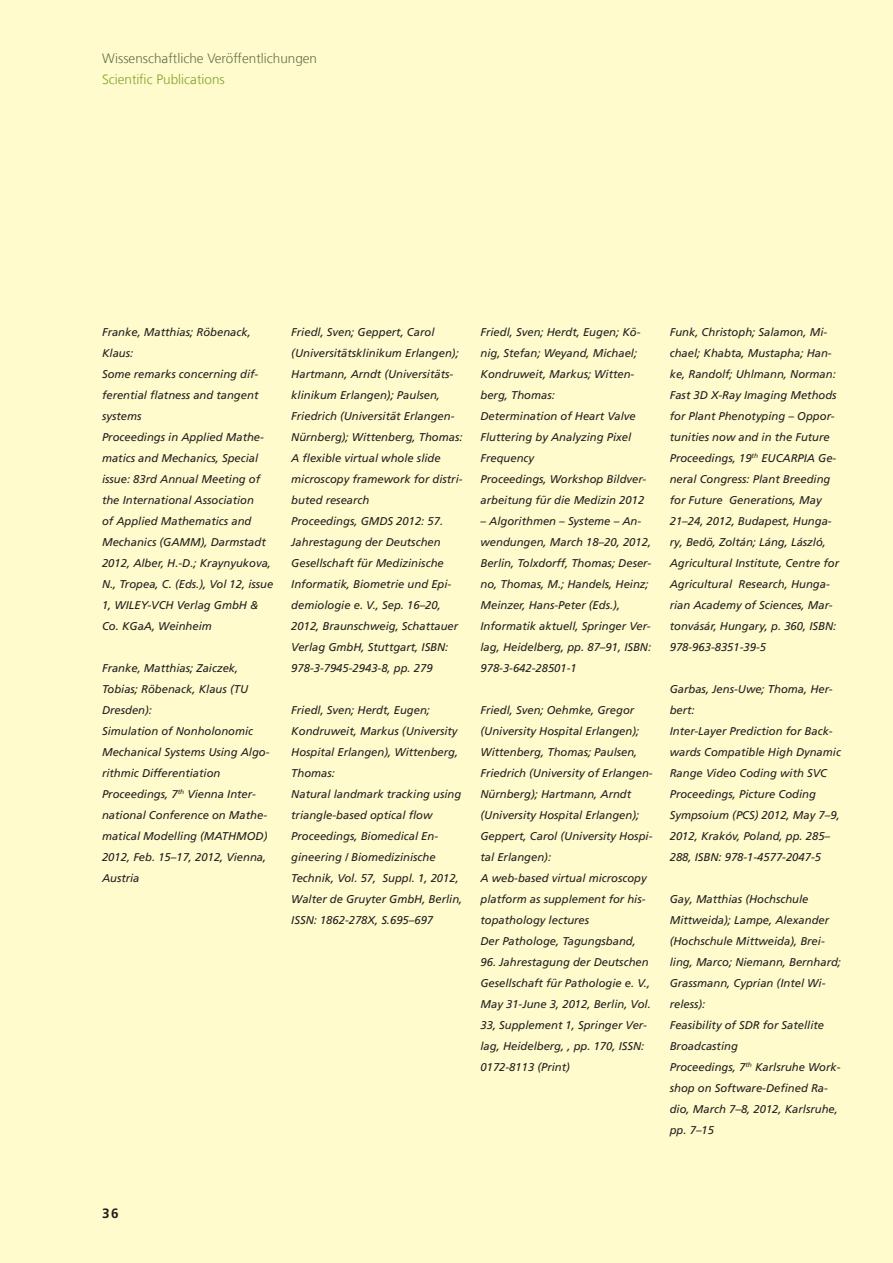
<style>
.page{position:relative;width:893px;height:1263px;background:#fffbcc}
.page>*{position:absolute;margin:0;border:0;box-sizing:border-box;transform-origin:0 0}
._06_Fließtext{font:300 13.5px "Frutiger LT Com";color:#657249}
._06_Fließtext-2{font:300 13.5px "Frutiger LT Com";color:#81a32a}
.t1{font:700 13.5px "Frutiger LT Com";color:#231f20}
._05_Marginalie_Bildu{font:italic 11.25px/21px "Frutiger LT Com";color:#231f20}
</style>
<div class="page">
<p class="_06_Fließtext" style="left:102px;top:50px;width:217px">Wissenschaftliche Veröffentlichungen</p>
<p class="_06_Fließtext-2" style="left:102px;top:71px;width:124px">Scientific Publications</p>
<p class="_05_Marginalie_Bildu" style="left:102px;top:322px;width:150px">Franke, Matthias; Röbenack,<br>Klaus:</p>
<p class="_05_Marginalie_Bildu" style="left:102px;top:364px;width:158px;text-align:justify">Some remarks concerning dif&shy;ferential flatness and tangent systems</p>
<p class="_05_Marginalie_Bildu" style="left:102px;top:427px;width:173px">Proceedings in Applied Mathe&shy;matics and Mechanics, Special issue: 83rd Annual Meeting of the International Association<br>of Applied Mathematics and<br>Mechanics (GAMM), Darmstadt<br>2012, Alber, H.-D.; Kraynyukova,<br>N., Tropea, C. (Eds.), Vol 12, issue<br>1, WILEY-VCH Verlag GmbH &amp;<br>Co. KGaA, Weinheim</p>
<p class="_05_Marginalie_Bildu" style="left:102px;top:658px;width:148px">Franke, Matthias; Zaiczek,<br>Tobias; Röbenack, Klaus (TU<br>Dresden):</p>
<p class="_05_Marginalie_Bildu" style="left:102px;top:721px;width:169px">Simulation of Nonholonomic<br>Mechanical Systems Using Algo&shy;rithmic Differentiation</p>
<p class="_05_Marginalie_Bildu" style="left:102px;top:784px;width:167px">Proceedings, 7<sup>th</sup> Vienna Inter&shy;national Conference on Mathe&shy;matical Modelling (MATHMOD)<br>2012, Feb. 15–17, 2012, Vienna,<br>Austria</p>
<p class="_05_Marginalie_Bildu" style="left:291px;top:322px;width:173px">Friedl, Sven; Geppert, Carol (Universitätsklinikum Erlangen); Hartmann, Arndt (Universitäts&shy;klinikum Erlangen); Paulsen, Friedrich (Universität Erlangen-Nürnberg); Wittenberg, Thomas:</p>
<p class="_05_Marginalie_Bildu" style="left:291px;top:448px;width:173px">A flexible virtual whole slide microscopy framework for distri&shy;buted research</p>
<p class="_05_Marginalie_Bildu" style="left:291px;top:511px;width:168px">Proceedings, GMDS 2012: 57.<br>Jahrestagung der Deutschen<br>Gesellschaft für Medizinische<br>Informatik, Biometrie und Epi&shy;demiologie e. V., Sep. 16–20,<br>2012, Braunschweig, Schattauer<br>Verlag GmbH, Stuttgart, ISBN:<br>978-3-7945-2943-8, pp. 279</p>
<p class="_05_Marginalie_Bildu" style="left:291px;top:700px;width:168px">Friedl, Sven; Herdt, Eugen;<br>Kondruweit, Markus (University<br>Hospital Erlangen), Wittenberg,<br>Thomas:</p>
<p class="_05_Marginalie_Bildu" style="left:291px;top:784px;width:172px">Natural landmark tracking using triangle-based optical flow</p>
<p class="_05_Marginalie_Bildu" style="left:291px;top:826px;width:173px">Proceedings, Biomedical En&shy;gineering / Biomedizinische<br>Technik, Vol. 57, Suppl. 1, 2012,<br>Walter de Gruyter GmbH, Berlin,<br>ISSN: 1862-278X, S.695–697</p>
<p class="_05_Marginalie_Bildu" style="left:480px;top:322px;width:162px">Friedl, Sven; Herdt, Eugen; Kö&shy;nig, Stefan; Weyand, Michael;<br>Kondruweit, Markus; Witten&shy;berg, Thomas:</p>
<p class="_05_Marginalie_Bildu" style="left:480px;top:406px;width:157px">Determination of Heart Valve<br>Fluttering by Analyzing Pixel<br>Frequency</p>
<p class="_05_Marginalie_Bildu" style="left:480px;top:469px;width:167px">Proceedings, Workshop Bildver&shy;arbeitung für die Medizin 2012</p>
<p class="_05_Marginalie_Bildu" style="left:480px;top:511px;width:172px">– Algorithmen – Systeme – An&shy;wendungen, March 18–20, 2012,<br>Berlin, Tolxdorff, Thomas; Deser&shy;no, Thomas, M.; Handels, Heinz;<br>Meinzer, Hans-Peter (Eds.),<br>Informatik aktuell, Springer Ver&shy;lag, Heidelberg, pp. 87–91, ISBN:<br>978-3-642-28501-1</p>
<p class="_05_Marginalie_Bildu" style="left:480px;top:700px;width:174px">Friedl, Sven; Oehmke, Gregor (University Hospital Erlangen);<br>Wittenberg, Thomas; Paulsen,<br>Friedrich (University of Erlangen-<br>Nürnberg); Hartmann, Arndt (University Hospital Erlangen);<br>Geppert, Carol (University Hospi&shy;tal Erlangen):</p>
<p class="_05_Marginalie_Bildu" style="left:480px;top:868px;width:168px;text-align:justify">A web-based virtual microscopy platform as supplement for his&shy;topathology lectures</p>
<p class="_05_Marginalie_Bildu" style="left:480px;top:931px;width:157px">Der Pathologe, Tagungsband,</p>
<p class="_05_Marginalie_Bildu" style="left:480px;top:952px;width:172px">96. Jahrestagung der Deutschen<br>Gesellschaft für Pathologie e. V.,<br>May 31-June 3, 2012, Berlin, Vol.<br>33, Supplement 1, Springer Ver&shy;lag, Heidelberg, , pp. 170, ISSN:<br>0172-8113 (Print)</p>
<p class="_05_Marginalie_Bildu" style="left:670px;top:322px;width:168px">Funk, Christoph; Salamon, Mi&shy;chael; Khabta, Mustapha; Han&shy;ke, Randolf; Uhlmann, Norman:</p>
<p class="_05_Marginalie_Bildu" style="left:670px;top:385px;width:168px">Fast 3D X-Ray Imaging Methods for Plant Phenotyping – Oppor&shy;tunities now and in the Future</p>
<p class="_05_Marginalie_Bildu" style="left:670px;top:448px;width:171px">Proceedings, 19<sup>th</sup> EUCARPIA Ge&shy;neral Congress: Plant Breeding for Future Generations, May<br>21–24, 2012, Budapest, Hunga&shy;ry, Bedö, Zoltán; Láng, László,<br>Agricultural Institute, Centre for<br>Agricultural Research, Hunga&shy;rian Academy of Sciences, Mar&shy;tonvásár, Hungary, p. 360, ISBN:<br>978-963-8351-39-5</p>
<p class="_05_Marginalie_Bildu" style="left:670px;top:679px;width:164px">Garbas, Jens-Uwe; Thoma, Her&shy;bert:</p>
<p class="_05_Marginalie_Bildu" style="left:670px;top:721px;width:173px">Inter-Layer Prediction for Back&shy;wards Compatible High Dynamic<br>Range Video Coding with SVC</p>
<p class="_05_Marginalie_Bildu" style="left:670px;top:784px;width:172px">Proceedings, Picture Coding<br>Sympsoium (PCS) 2012, May 7–9,<br>2012, Krakóv, Poland, pp. 285–<br>288, ISBN: 978-1-4577-2047-5</p>
<p class="_05_Marginalie_Bildu" style="left:670px;top:889px;width:173px">Gay, Matthias (Hochschule<br>Mittweida); Lampe, Alexander (Hochschule Mittweida), Brei&shy;ling, Marco; Niemann, Bernhard;<br>Grassmann, Cyprian (Intel Wi&shy;reless):</p>
<p class="_05_Marginalie_Bildu" style="left:670px;top:1015px;width:156px">Feasibility of SDR for Satellite<br>Broadcasting</p>
<p class="_05_Marginalie_Bildu" style="left:670px;top:1057px;width:172px">Proceedings, 7<sup>th</sup> Karlsruhe Work&shy;shop on Software-Defined Ra&shy;dio, March 7–8, 2012, Karlsruhe, pp. 7–15</p>
<p class="t1" style="left:102px;top:1205px;width:18px">36</p>
</div>
